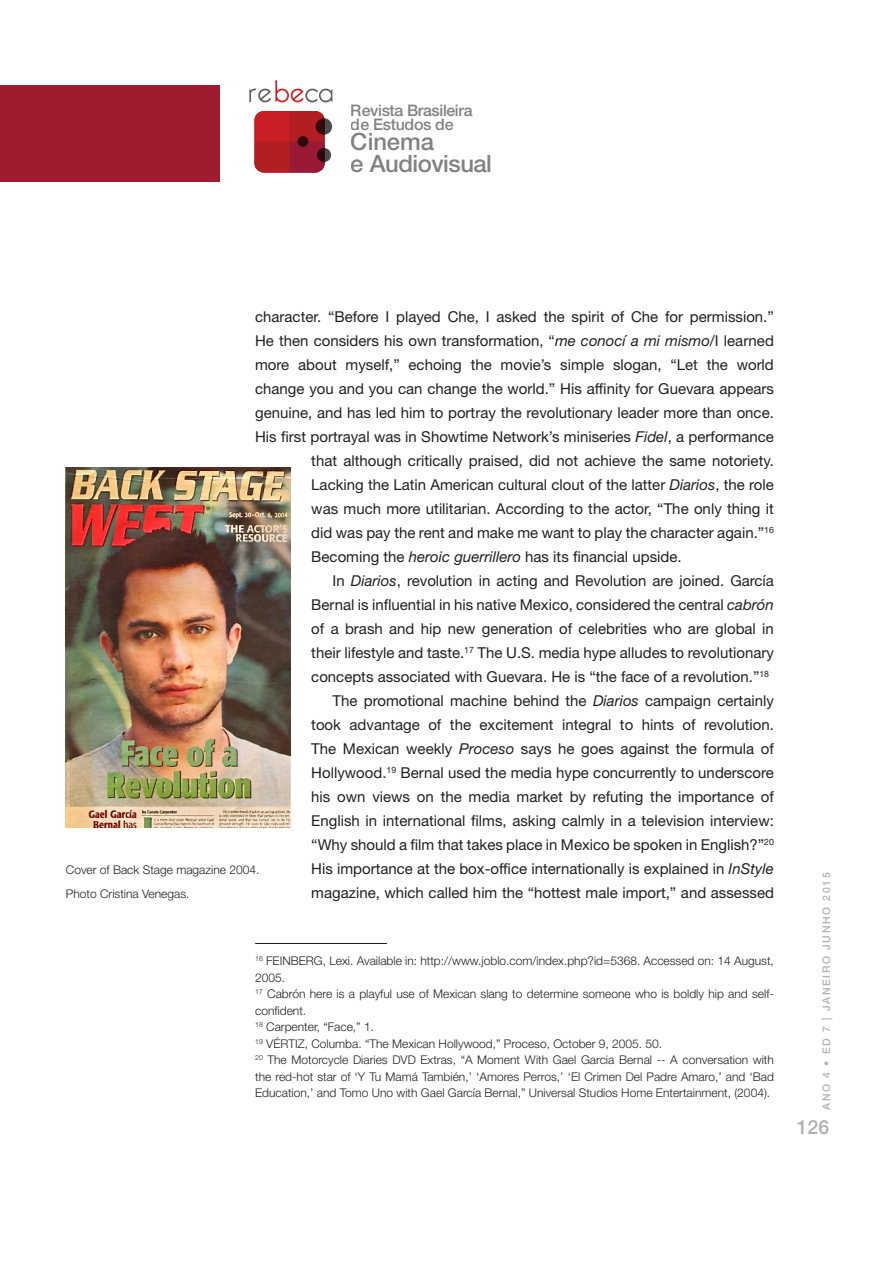
<style>
.page{position:relative;width:893px;height:1263px;background:#fff}
.page>*{position:absolute;margin:0;border:0;box-sizing:border-box;transform-origin:0 0}
.t1{font:500 23.85px/22px "Helvetica Neue LT Std";letter-spacing:-.02em;color:#828282}
.t2{font:500 19.5px "Helvetica Neue LT Std";color:#b0b1b5}
.t3{font:500 15.9px/14.1px "Helvetica Neue LT Std";letter-spacing:-.025em;color:#828282}
.corpo_texto{font:15px/24px "Helvetica Neue LT Std";color:#231f20;text-align:justify}
.notarodape_sem{font:300 12px/16.5px "Helvetica Neue LT Std";color:#231f20}
.notarodape{font:300 12px/16.5px "Helvetica Neue LT Std";color:#231f20}
.legenda{font:300 12px/24px "Helvetica Neue LT Std";color:#231f20}
.t4{font:500 10.5px "Helvetica Neue LT Std";letter-spacing:.16em;color:#b0b1b5}
.s1{font-style:italic}
</style>
<div class="page">
<div style="left:0;top:85px;width:220px;height:96px;background:#9f1c30"></div>
<svg style="left:255px;top:111px;width:69px;height:61px;background:#b31f2a"></svg>
<div style="left:298px;top:136px;width:10px;height:11px;background:#32080b;border-radius:50%"></div>
<svg style="left:317px;top:148px;width:14px;height:14px"></svg>
<svg style="left:316px;top:118px;width:16px;height:17px"></svg>
<svg style="left:249px;top:81px;width:83px;height:21px"></svg>
<hr style="left:255px;top:943px;width:132px;height:1px;background:#231f20">
<img style="left:66px;top:467px;width:224px;height:360px">
<p class="t3" style="left:351px;top:103px;width:123px">Revista Brasileira de Estudos de</p>
<h1 class="t1" style="left:351px;top:130px;width:143px">Cinema<br>e Audiovisual</h1>
<p class="corpo_texto" style="left:255px;top:304px;width:520px">character. “Before I played Che, I asked the spirit of Che for permission.”</p>
<p class="corpo_texto" style="left:255px;top:328px;width:520px">He then considers his own transformation, “<span class="s1">me conocí a mi mismo</span>/I learned</p>
<p class="corpo_texto" style="left:255px;top:352px;width:520px">more about myself,” echoing the movie’s simple slogan, “Let the world</p>
<p class="corpo_texto" style="left:255px;top:376px;width:520px">change you and you can change the world.” His affinity for Guevara appears</p>
<p class="corpo_texto" style="left:255px;top:400px;width:520px">genuine, and has led him to portray the revolutionary leader more than once.</p>
<p class="corpo_texto" style="left:255px;top:424px;width:520px">His first portrayal was in Showtime Network’s miniseries <span class="s1">Fidel</span>, a performance</p>
<p class="corpo_texto" style="left:311px;top:448px;width:464px">that although critically praised, did not achieve the same notoriety.</p>
<p class="corpo_texto" style="left:311px;top:472px;width:464px">Lacking the Latin American cultural clout of the latter <span class="s1">Diarios</span>, the role</p>
<p class="corpo_texto" style="left:311px;top:496px;width:464px">was much more utilitarian. According to the actor, “The only thing it</p>
<p class="corpo_texto" style="left:311px;top:520px;width:464px">did was pay the rent and make me want to play the character again.”<sup>16</sup></p>
<p class="corpo_texto" style="left:311px;top:544px;width:372px">Becoming the <span class="s1">heroic guerrillero</span> has its financial upside.</p>
<p class="corpo_texto" style="left:311px;top:568px;width:464px;text-indent:21px">In <span class="s1">Diarios</span>, revolution in acting and Revolution are joined. García Bernal is influential in his native Mexico, considered the central <span class="s1">cabrón </span>of a brash and hip new generation of celebrities who are global in their lifestyle and taste.<sup>17</sup> The U.S. media hype alludes to revolutionary concepts associated with Guevara. He is “the face of a revolution.”<sup>18</sup></p>
<p class="corpo_texto" style="left:311px;top:688px;width:464px;text-indent:21px">The promotional machine behind the <span class="s1">Diarios</span> campaign certainly took advantage of the excitement integral to hints of revolution.<br>The Mexican weekly <span class="s1">Proceso</span> says he goes against the formula of Hollywood.<sup>19</sup> Bernal used the media hype concurrently to underscore his own views on the media market by refuting the importance of English in international films, asking calmly in a television interview: “Why should a film that takes place in Mexico be spoken in English?”<sup>20<br></sup>His importance at the box-office internationally is explained in <span class="s1">InStyle </span>magazine, which called him the “hottest male import,” and assessed</p>
<p class="legenda" style="left:66px;top:857px;width:195px">Cover of Back Stage magazine 2004.<br>Photo Cristina Venegas.</p>
<p class="notarodape" style="left:255px;top:952px;width:520px"><sup>16</sup> FEINBERG, Lexi. Available in: http://www.joblo.com/index.php?id=5368. Accessed on: 14 August,<br>2005.</p>
<p class="notarodape_sem" style="left:255px;top:985px;width:520px"><sup>17</sup> Cabrón here is a playful use of Mexican slang to determine someone who is boldly hip and self&shy;confident.</p>
<p class="notarodape_sem" style="left:255px;top:1018px;width:120px"><sup>18</sup> Carpenter, “Face,” 1.</p>
<p class="notarodape_sem" style="left:255px;top:1035px;width:409px"><sup>19</sup> VÉRTIZ, Columba. “The Mexican Hollywood,” Proceso, October 9, 2005. 50.</p>
<p class="notarodape_sem" style="left:255px;top:1051px;width:520px;text-align:justify"><sup>20</sup> The Motorcycle Diaries DVD Extras, “A Moment With Gael Garcia Bernal -- A conversation with the red-hot star of ‘Y Tu Mamá También,’ ‘Amores Perros,’ ‘El Crimen Del Padre Amaro,’ and ‘Bad Education,’ and Tomo Uno with Gael García Bernal,” Universal Studios Home Entertainment, (2004).</p>
<p class="t4" style="left:820px;top:1110px;width:239px;rotate:-90deg">ANO 4 • ED 7 | JANEIRO JUNHO 2015</p>
<h2 class="t2" style="left:797px;top:1115px;width:34px">126</h2>
</div>
